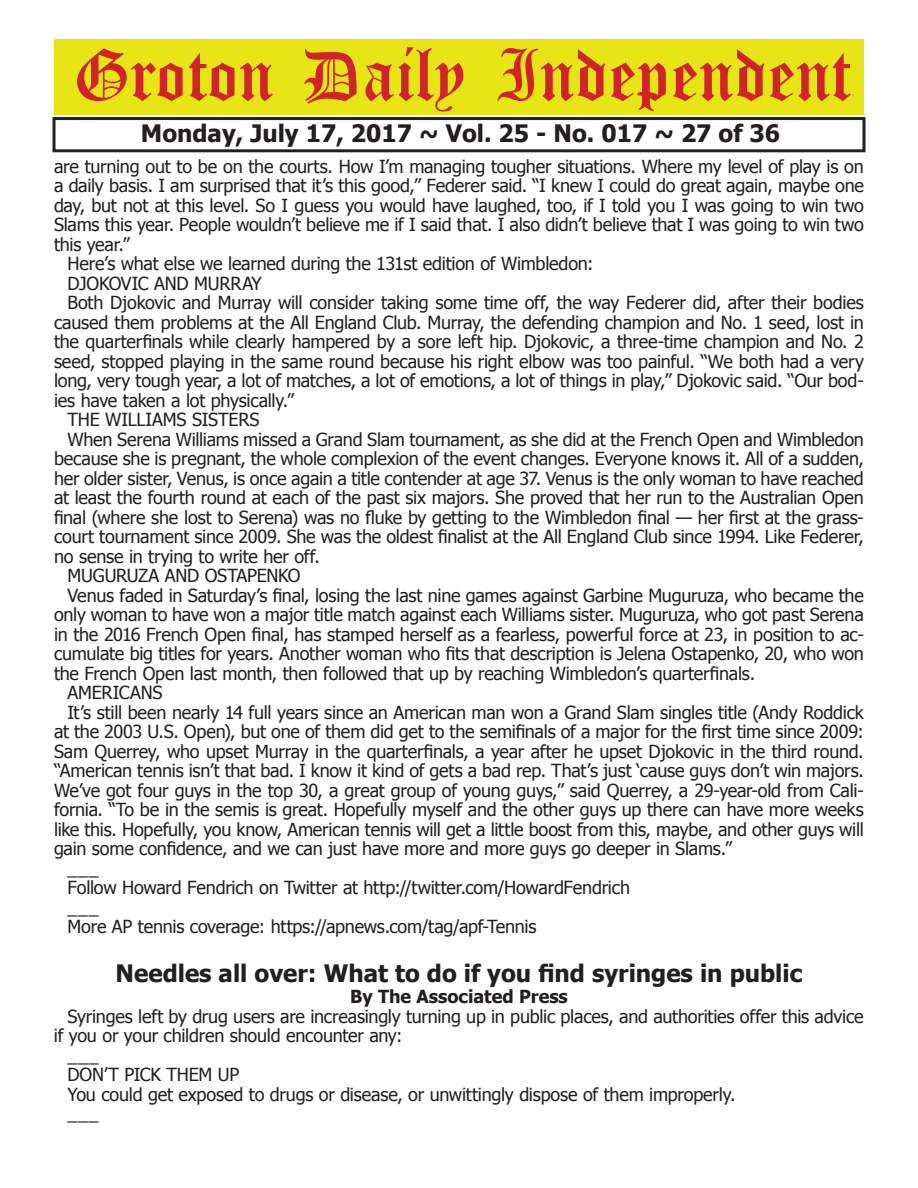
<style>
.page{position:relative;width:918px;height:1188px;background:#fff}
.page>*{position:absolute;margin:0;border:0;box-sizing:border-box;transform-origin:0 0}
.t1{font:54px "Old English Five";color:#d1232a}
.t2{font:700 24px "Tahoma";color:#231f20}
.t3{font:18px "Tahoma";letter-spacing:-.01em;color:#231f20}
.t4{font:700 18px "Tahoma";color:#231f20}
</style>
<div class="page">
<div style="left:52px;top:117px;width:814px;height:35px;border:3px solid #231f20"></div>
<div style="left:54px;top:40px;width:810px;height:75px;background:#e7e515"></div>
<h1 class="t1" style="left:73px;top:50px;width:779px">Groton Daily Independent</h1>
<h2 class="t2" style="left:141px;top:116px;width:641px">Monday, July 17, 2017 ~ Vol. 25 - No. 017 ~ 27 of 36</h2>
<p class="t3" style="left:54px;top:154px;width:811px">are turning out to be on the courts. How I’m managing tougher situations. Where my level of play is on</p>
<p class="t3" style="left:54px;top:174px;width:811px">a daily basis. I am surprised that it’s this good,” Federer said. “I knew I could do great again, maybe one</p>
<p class="t3" style="left:54px;top:193px;width:811px">day, but not at this level. So I guess you would have laughed, too, if I told you I was going to win two</p>
<p class="t3" style="left:54px;top:213px;width:811px">Slams this year. People wouldn’t believe me if I said that. I also didn’t believe that I was going to win two</p>
<p class="t3" style="left:54px;top:232px;width:77px">this year.”</p>
<p class="t3" style="left:68px;top:252px;width:527px">Here’s what else we learned during the 131st edition of Wimbledon:</p>
<p class="t3" style="left:68px;top:271px;width:196px">DJOKOVIC AND MURRAY</p>
<p class="t3" style="left:68px;top:291px;width:798px">Both Djokovic and Murray will consider taking some time off, the way Federer did, after their bodies</p>
<p class="t3" style="left:54px;top:310px;width:811px">caused them problems at the All England Club. Murray, the defending champion and No. 1 seed, lost in</p>
<p class="t3" style="left:54px;top:330px;width:812px">the quarterfinals while clearly hampered by a sore left hip. Djokovic, a three-time champion and No. 2</p>
<p class="t3" style="left:54px;top:349px;width:812px">seed, stopped playing in the same round because his right elbow was too painful. “We both had a very</p>
<p class="t3" style="left:54px;top:369px;width:812px">long, very tough year, a lot of matches, a lot of emotions, a lot of things in play,” Djokovic said. “Our bod-</p>
<p class="t3" style="left:54px;top:388px;width:242px">ies have taken a lot physically.”</p>
<p class="t3" style="left:68px;top:408px;width:194px">THE WILLIAMS SISTERS</p>
<p class="t3" style="left:68px;top:427px;width:798px">When Serena Williams missed a Grand Slam tournament, as she did at the French Open and Wimbledon</p>
<p class="t3" style="left:54px;top:447px;width:812px">because she is pregnant, the whole complexion of the event changes. Everyone knows it. All of a sudden,</p>
<p class="t3" style="left:54px;top:466px;width:811px">her older sister, Venus, is once again a title contender at age 37. Venus is the only woman to have reached</p>
<p class="t3" style="left:54px;top:486px;width:811px">at least the fourth round at each of the past six majors. She proved that her run to the Australian Open</p>
<p class="t3" style="left:54px;top:505px;width:811px">final (where she lost to Serena) was no fluke by getting to the Wimbledon final — her first at the grass-</p>
<p class="t3" style="left:54px;top:525px;width:811px">court tournament since 2009. She was the oldest finalist at the All England Club since 1994. Like Federer,</p>
<p class="t3" style="left:54px;top:544px;width:267px">no sense in trying to write her off.</p>
<p class="t3" style="left:68px;top:564px;width:235px">MUGURUZA AND OSTAPENKO</p>
<p class="t3" style="left:68px;top:583px;width:798px">Venus faded in Saturday’s final, losing the last nine games against Garbine Muguruza, who became the</p>
<p class="t3" style="left:54px;top:603px;width:811px">only woman to have won a major title match against each Williams sister. Muguruza, who got past Serena</p>
<p class="t3" style="left:54px;top:622px;width:812px">in the 2016 French Open final, has stamped herself as a fearless, powerful force at 23, in position to ac-</p>
<p class="t3" style="left:54px;top:642px;width:812px">cumulate big titles for years. Another woman who fits that description is Jelena Ostapenko, 20, who won</p>
<p class="t3" style="left:54px;top:661px;width:703px">the French Open last month, then followed that up by reaching Wimbledon’s quarterfinals.</p>
<p class="t3" style="left:68px;top:681px;width:97px">AMERICANS</p>
<p class="t3" style="left:68px;top:700px;width:798px">It’s still been nearly 14 full years since an American man won a Grand Slam singles title (Andy Roddick</p>
<p class="t3" style="left:54px;top:720px;width:811px">at the 2003 U.S. Open), but one of them did get to the semifinals of a major for the first time since 2009:</p>
<p class="t3" style="left:54px;top:739px;width:811px">Sam Querrey, who upset Murray in the quarterfinals, a year after he upset Djokovic in the third round.</p>
<p class="t3" style="left:54px;top:759px;width:811px">“American tennis isn’t that bad. I know it kind of gets a bad rep. That’s just ‘cause guys don’t win majors.</p>
<p class="t3" style="left:54px;top:778px;width:812px">We’ve got four guys in the top 30, a great group of young guys,” said Querrey, a 29-year-old from Cali-</p>
<p class="t3" style="left:54px;top:798px;width:811px">fornia. “To be in the semis is great. Hopefully myself and the other guys up there can have more weeks</p>
<p class="t3" style="left:54px;top:817px;width:811px">like this. Hopefully, you know, American tennis will get a little boost from this, maybe, and other guys will</p>
<p class="t3" style="left:54px;top:837px;width:680px">gain some confidence, and we can just have more and more guys go deeper in Slams.”</p>
<p class="t3" style="left:68px;top:856px;width:33px">___</p>
<p class="t3" style="left:68px;top:876px;width:564px">Follow Howard Fendrich on Twitter at http://twitter.com/HowardFendrich</p>
<p class="t3" style="left:68px;top:895px;width:33px">___</p>
<p class="t3" style="left:68px;top:915px;width:470px">More AP tennis coverage: https://apnews.com/tag/apf-Tennis</p>
<h2 class="t2" style="left:116px;top:956px;width:688px">Needles all over: What to do if you find syringes in public</h2>
<p class="t4" style="left:350px;top:984px;width:219px">By The Associated Press</p>
<p class="t3" style="left:67px;top:1004px;width:798px">Syringes left by drug users are increasingly turning up in public places, and authorities offer this advice</p>
<p class="t3" style="left:54px;top:1024px;width:350px">if you or your children should encounter any:</p>
<p class="t3" style="left:67px;top:1043px;width:33px">___</p>
<p class="t3" style="left:67px;top:1063px;width:173px">DON’T PICK THEM UP</p>
<p class="t3" style="left:67px;top:1082px;width:670px">You could get exposed to drugs or disease, or unwittingly dispose of them improperly.</p>
<p class="t3" style="left:67px;top:1102px;width:33px">___</p>
</div>
